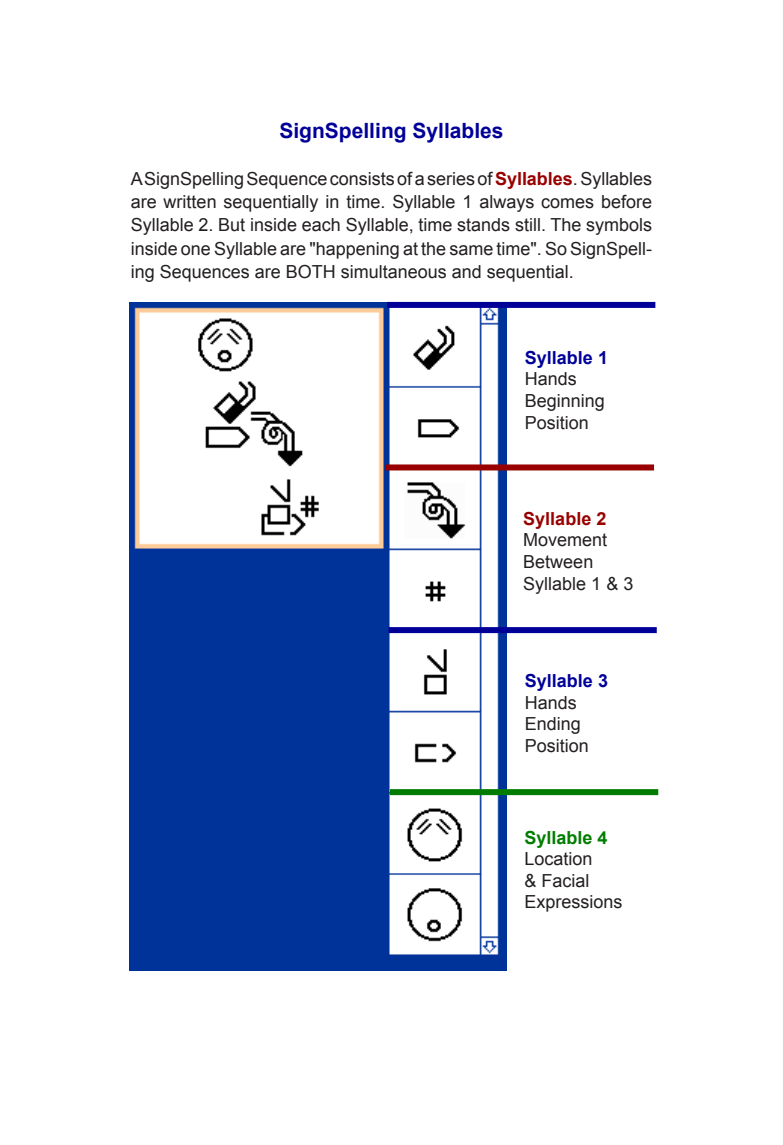
<style>
.page{position:relative;width:783px;height:1145px;background:#fff}
.page>*{position:absolute;margin:0;border:0;box-sizing:border-box;transform-origin:0 0}
.t1{font:700 21px "Arial";color:#009}
.t2{font:18px/23.2px "Arial";color:#231f20;text-align:justify}
.t3{font:700 18px/21.6px "Arial";color:#009}
.t4{font:700 18px "Arial";color:#900}
.t5{font:700 18px "Arial";color:#007d00}
.s1{font-weight:700;color:#900}
.s2{font-weight:400;color:#231f20}
</style>
<div class="page">
<img style="left:130px;top:302px;width:376px;height:668px">
<div style="left:386px;top:464px;width:268px;height:6px;background:#900"></div>
<div style="left:388px;top:627px;width:269px;height:6px;background:#009"></div>
<div style="left:387px;top:302px;width:268px;height:6px;background:#009"></div>
<div style="left:390px;top:789px;width:268px;height:6px;background:#007d00"></div>
<p class="t1" style="left:279px;top:117px;width:226px">SignSpelling Syllables</p>
<p class="t2" style="left:131px;top:167px;width:523px">A SignSpelling Sequence consists of a series of <span class="s1">Syllables</span>. Syllables are written sequentially in time. Syllable 1 always comes before Syllable 2. But inside each Syllable, time stands still. The symbols inside one Syllable are "happening at the same time". So SignSpell&shy;ing Sequences are BOTH simultaneous and sequential.</p>
<p class="t3" style="left:525px;top:347px;width:85px">Syllable 1<br><span class="s2">Hands</span></p>
<p class="t2" style="left:525px;top:389px;width:82px">Beginning</p>
<p class="t2" style="left:525px;top:411px;width:66px">Position</p>
<p class="t4" style="left:523px;top:507px;width:85px">Syllable 2</p>
<p class="t2" style="left:523px;top:529px;width:86px;line-height:21.6px">Movement<br>Between</p>
<p class="t2" style="left:523px;top:572px;width:112px">Syllable 1 &amp; 3</p>
<p class="t3" style="left:525px;top:670px;width:85px">Syllable 3</p>
<p class="t2" style="left:525px;top:691px;width:54px">Hands</p>
<p class="t2" style="left:525px;top:712px;width:58px">Ending</p>
<p class="t2" style="left:525px;top:734px;width:66px">Position</p>
<p class="t5" style="left:524px;top:825px;width:85px">Syllable 4</p>
<p class="t2" style="left:524px;top:847px;width:70px">Location</p>
<p class="t2" style="left:524px;top:869px;width:67px">&amp; Facial</p>
<p class="t2" style="left:524px;top:891px;width:100px">Expressions</p>
</div>
